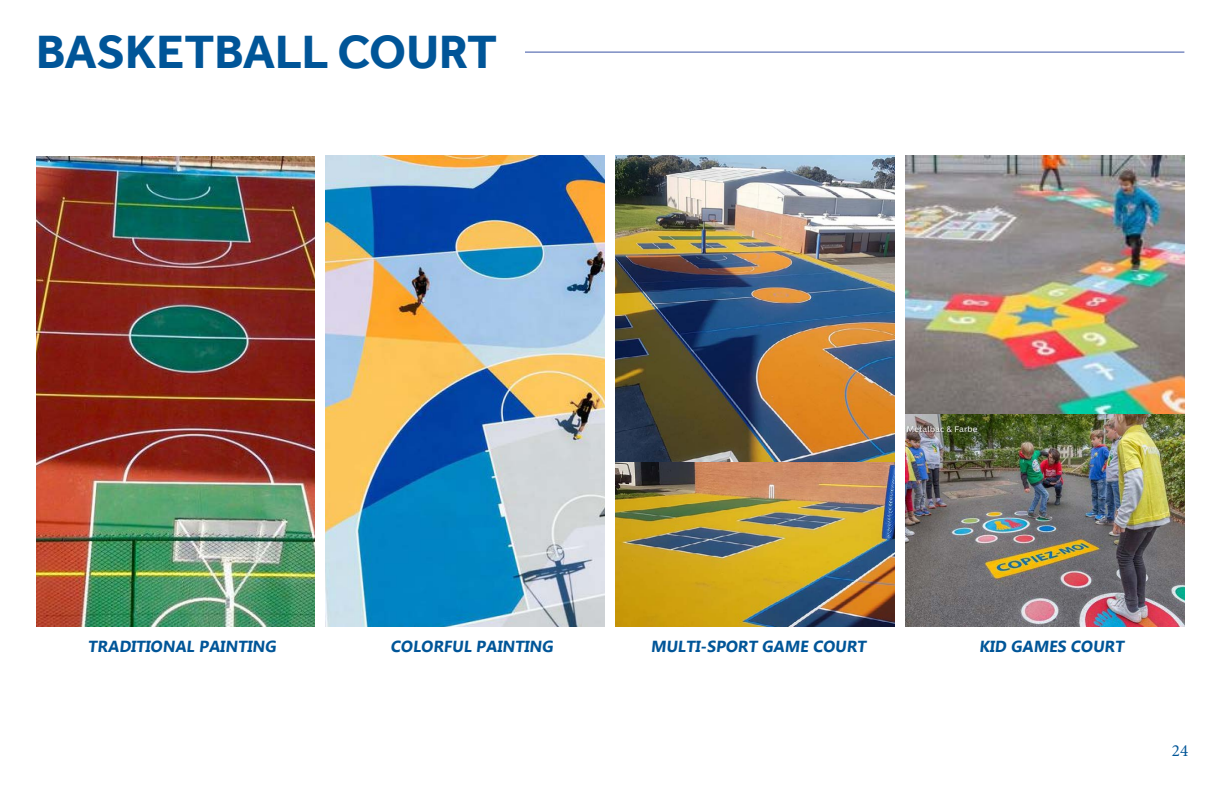
<style>
.page{position:relative;width:1224px;height:792px;background:#fff}
.page>*{position:absolute;margin:0;border:0;box-sizing:border-box;transform-origin:0 0}
.t1{font:700 48px "Effra";color:#005598}
.t2{font:17px "Minion Pro";color:#005598}
.t3{font:700 16px "Gadugi";color:#005598}
</style>
<div class="page">
<img style="left:36px;top:156px;width:279px;height:470px">
<img style="left:616px;top:156px;width:279px;height:470px">
<img style="left:326px;top:156px;width:279px;height:470px">
<img style="left:906px;top:156px;width:278px;height:470px">
<hr style="left:525px;top:52px;width:659px;height:1px;background:#3a53a4">
<h1 class="t1" style="left:36px;top:23px;width:463px">BASKETBALL COURT</h1>
<p class="t3" style="left:88px;top:637px;width:192px">TRADITIONAL PAINTING</p>
<p class="t3" style="left:391px;top:637px;width:166px">COLORFUL PAINTING</p>
<p class="t3" style="left:651px;top:637px;width:219px">MULTI-SPORT GAME COURT</p>
<p class="t3" style="left:979px;top:637px;width:149px">KID GAMES COURT</p>
<p class="t2" style="left:1172px;top:739px;width:18px">24</p>
</div>
